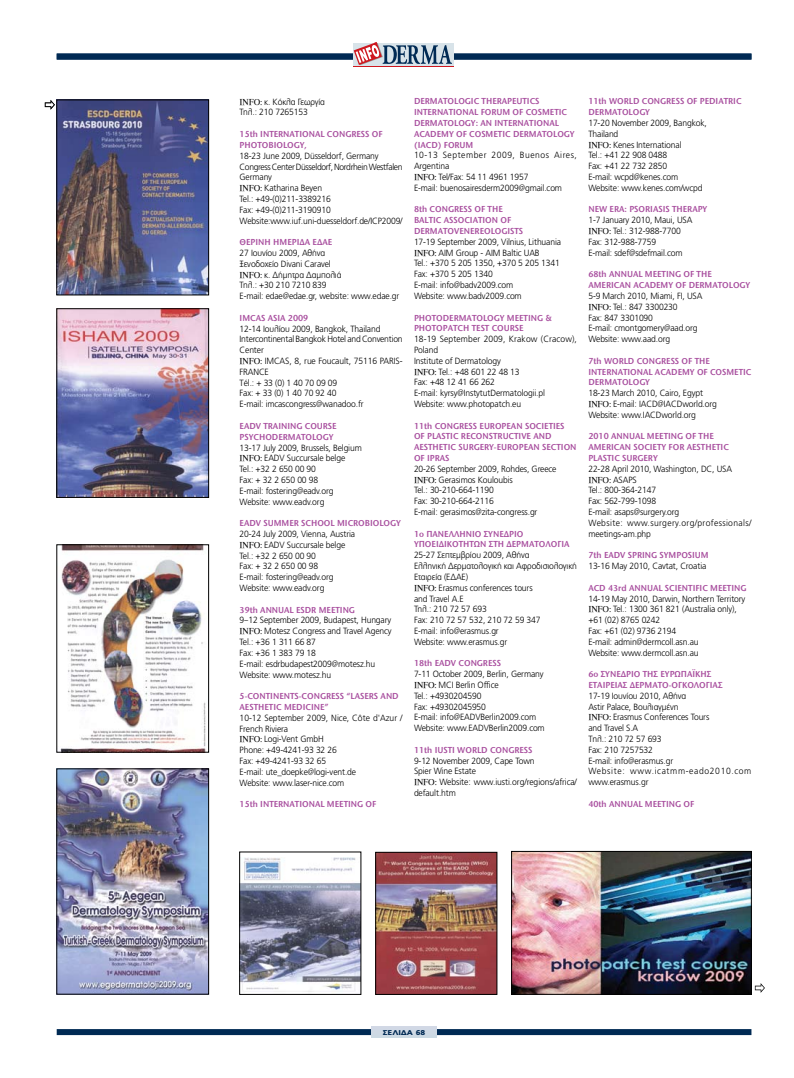
<style>
.page{position:relative;width:794px;height:1078px;background:#fff}
.page>*{position:absolute;margin:0;border:0;box-sizing:border-box;transform-origin:0 0}
.t1{font:300 9px/10.8px "PF Catalog";letter-spacing:-.015em;color:#000;scale:.95 1}
.t2{font:600 9px/10.8px "Stone Sans ITC Hel";color:#a74c9d;scale:.95 1}
.t3{font:9px "UB Times";color:#000;scale:.95 1}
.t4{font:900 7px "PF Catalog";letter-spacing:-.01em;color:#002a54;scale:1.15 1}
.s1{font-family:"UB Times";font-weight:400}
.s2{font-family:"PF Catalog";font-weight:300}
</style>
<div class="page">
<svg style="left:57px;top:1029px;width:694px;height:5px;background:#042d56"></svg>
<div style="left:371px;top:1026px;width:66px;height:11px;background:#cfd9e4"></div>
<div style="left:57px;top:54px;width:694px;height:6px;background:#002a54"></div>
<hr style="left:354px;top:65px;width:100px;height:1px;background:#002a54">
<div style="left:354px;top:43px;width:100px;height:22px;background:#d8e3e9"></div>
<hr style="left:354px;top:66px;width:100px;height:1px;background:#ce181f">
<svg style="left:354px;top:42px;width:98px;height:23px"></svg>
<svg style="left:755px;top:983px;width:10px;height:9px"></svg>
<svg style="left:45px;top:100px;width:10px;height:10px"></svg>
<img style="left:59px;top:102px;width:148px;height:191px">
<div style="left:57px;top:100px;width:152px;height:195px;border:1px solid #000"></div>
<img style="left:59px;top:310px;width:148px;height:185px">
<div style="left:57px;top:308px;width:152px;height:189px;border:1px solid #000"></div>
<img style="left:59px;top:770px;width:148px;height:222px">
<div style="left:57px;top:768px;width:152px;height:226px;border:1px solid #000"></div>
<img style="left:60px;top:546px;width:146px;height:204px">
<div style="left:57px;top:544px;width:152px;height:208px;border:1px solid #000"></div>
<img style="left:513px;top:853px;width:236px;height:139px">
<div style="left:511px;top:851px;width:240px;height:143px;border:1px solid #000"></div>
<img style="left:242px;top:857px;width:117px;height:135px">
<img style="left:377px;top:854px;width:118px;height:138px">
<div style="left:375px;top:852px;width:122px;height:142px;border:1px solid #000"></div>
<p class="t1" style="left:240px;top:96px;width:91px"><span class="s1">INFO:</span> κ. Κόκλα Γεωργία<br>Τηλ.: 210 7265153</p>
<p class="t2" style="left:240px;top:129px;width:152px">15th INTERNATIONAL CONGRESS OF<br>PHOTOBIOLOGY,</p>
<p class="t1" style="left:240px;top:150px;width:173px">18-23 June 2009, Düsseldorf, Germany<br>Congress Center Düsseldorf, Nordrhein Westfalen<br>Germany<br><span class="s1">INFO:</span> Katharina Beyen<br>Tel.: +49-(0)211-3389216<br>Fax: +49-(0)211-3190910<br>Website:www.iuf.uni-duesseldorf.de/ICP2009/</p>
<p class="t2" style="left:240px;top:237px;width:99px">ΘΕΡΙΝΗ ΗΜΕΡΙΔΑ ΕΔΑΕ</p>
<p class="t1" style="left:240px;top:247px;width:170px">27 Ιουνίου 2009, Αθήνα<br>Ξενοδοχείο Divani Caravel<br><span class="s1">INFO:</span> κ. Δήμητρα Δαμπολιά<br>Τηλ.: +30 210 7210 839<br>E-mail: edae@edae.gr, website: www.edae.gr</p>
<p class="t2" style="left:240px;top:312px;width:74px">IMCAS ASIA 2009</p>
<p class="t1" style="left:240px;top:323px;width:173px">12-14 Ιουλίου 2009, Bangkok, Thailand<br>Intercontinental Bangkok Hotel and Convention<br>Center<br><span class="s1">INFO:</span> IMCAS, 8, rue Foucault, 75116 PARIS-<br>FRANCE<br>Tél.: + 33 (0) 1 40 70 09 09<br>Fax: + 33 (0) 1 40 70 92 40<br>E-mail: imcascongress@wanadoo.fr</p>
<p class="t2" style="left:240px;top:420px;width:104px">EADV TRAINING COURSE<br>PSYCHODERMATOLOGY</p>
<p class="t1" style="left:240px;top:442px;width:130px">13-17 July 2009, Brussels, Belgium<br><span class="s1">INFO:</span> EADV Succursale belge<br>Tel.: +32 2 650 00 90<br>Fax: + 32 2 650 00 98<br>E-mail: fostering@eadv.org<br>Website: www.eadv.org</p>
<p class="t2" style="left:240px;top:518px;width:171px">EADV SUMMER SCHOOL MICROBIOLOGY</p>
<p class="t1" style="left:240px;top:528px;width:123px">20-24 July 2009, Vienna, Austria<br><span class="s1">INFO:</span> EADV Succursale belge<br>Tel.: +32 2 650 00 90<br>Fax: + 32 2 650 00 98<br>E-mail: fostering@eadv.org<br>Website: www.eadv.org</p>
<p class="t2" style="left:240px;top:604px;width:123px">39th ANNUAL ESDR MEETING</p>
<p class="t1" style="left:240px;top:615px;width:162px">9–12 September 2009, Budapest, Hungary<br><span class="s1">INFO:</span> Motesz Congress and Travel Agency<br>Tel.: +36 1 311 66 87<br>Fax: +36 1 383 79 18<br>E-mail: esdrbudapest2009@motesz.hu<br>Website: www.motesz.hu</p>
<p class="t2" style="left:240px;top:690px;width:169px">5-CONTINENTS-CONGRESS “LASERS AND<br>AESTHETIC MEDICINE”</p>
<p class="t1" style="left:240px;top:712px;width:173px">10-12 September 2009, Nice, Côte d'Azur /<br>French Riviera<br><span class="s1">INFO:</span> Logi-Vent GmbH<br>Phone: +49-4241-93 32 26<br>Fax: +49-4241-93 32 65<br>E-mail: ute_doepke@logi-vent.de<br>Website: www.laser-nice.com</p>
<p class="t2" style="left:240px;top:798px;width:145px">15th INTERNATIONAL MEETING OF</p>
<p class="t2" style="left:414px;top:96px;width:171px">DERMATOLOGIC THERAPEUTICS<br>INTERNATIONAL FORUM OF COSMETIC<br>DERMATOLOGY: AN INTERNATIONAL<br>ACADEMY OF COSMETIC DERMATOLOGY (IACD) FORUM</p>
<p class="t1" style="left:414px;top:150px;width:173px">10-13 September 2009, Buenos Aires,<br>Argentina<br><span class="s1">INFO:</span> Tel/Fax: 54 11 4961 1957<br>E-mail: buenosairesderm2009@gmail.com</p>
<p class="t2" style="left:414px;top:204px;width:116px">8th CONGRESS OF THE<br>BALTIC ASSOCIATION OF<br>DERMATOVENEREOLOGISTS</p>
<p class="t1" style="left:414px;top:236px;width:156px">17-19 September 2009, Vilnius, Lithuania<br><span class="s1">INFO:</span> AIM Group - AIM Baltic UAB<br>Tel.: +370 5 205 1350, +370 5 205 1341<br>Fax: +370 5 205 1340<br>E-mail: info@badv2009.com<br>Website: www.badv2009.com</p>
<p class="t2" style="left:414px;top:312px;width:147px">PHOTODERMATOLOGY MEETING &amp;<br>PHOTOPATCH TEST COURSE</p>
<p class="t1" style="left:414px;top:333px;width:173px">18-19 September 2009, Krakow (Cracow),<br>Poland<br>Institute of Dermatology<br><span class="s1">INFO:</span> Tel.: +48 601 22 48 13<br>Fax: +48 12 41 66 262<br>E-mail: kyrsy@InstytutDermatologii.pl<br>Website: www.photopatch.eu</p>
<p class="t2" style="left:414px;top:420px;width:173px">11th CONGRESS EUROPEAN SOCIETIES<br>OF PLASTIC RECONSTRUCTIVE AND<br>AESTHETIC SURGERY-EUROPEAN SECTION<br>OF IPRAS</p>
<p class="t1" style="left:414px;top:463px;width:151px">20-26 September 2009, Rohdes, Greece<br><span class="s1">INFO:</span> Gerasimos Kouloubis<br>Tel.: 30-210-664-1190<br>Fax: 30-210-664-2116<br>E-mail: gerasimos@zita-congress.gr</p>
<p class="t2" style="left:414px;top:528px;width:165px">1ο ΠΑΝΕΛΛΗΝΙΟ ΣΥΝΕΔΡΙΟ<br>ΥΠΟΕΙΔΙΚΟΤΗΤΩΝ ΣΤΗ ΔΕΡΜΑΤΟΛΟΓΙΑ</p>
<p class="t1" style="left:414px;top:549px;width:173px">25-27 Σεπτεμβρίου 2009, Αθήνα<br>Ελληνική Δερματολογική και Αφροδισιολογική<br>Εταιρεία (ΕΔΑΕ)<br><span class="s1">INFO:</span> Erasmus conferences tours<br>and Travel Α.Ε<br>Τηλ.: 210 72 57 693<br>Fax: 210 72 57 532, 210 72 59 347<br>E-mail: info@erasmus.gr<br>Website: www.erasmus.gr</p>
<p class="t2" style="left:414px;top:658px;width:93px">18th EADV CONGRESS</p>
<p class="t1" style="left:414px;top:668px;width:139px">7-11 October 2009, Berlin, Germany<br><span class="s1">INFO:</span> MCI Berlin Office<br>Tel.: +4930204590<br>Fax: +49302045950<br>E-mail: info@EADVBerlin2009.com<br>Website: www.EADVBerlin2009.com</p>
<p class="t2" style="left:414px;top:744px;width:126px">11th IUSTI WORLD CONGRESS</p>
<p class="t1" style="left:414px;top:755px;width:173px">9-12 November 2009, Cape Town<br>Spier Wine Estate<br><span class="s1">INFO:</span> Website: www.iusti.org/regions/africa/ default.htm</p>
<p class="t2" style="left:588px;top:96px;width:163px">11th WORLD CONGRESS OF PEDIATRIC<br>DERMATOLOGY</p>
<p class="t1" style="left:588px;top:117px;width:126px">17-20 November 2009, Bangkok,<br>Thailand<br><span class="s1">INFO:</span> Kenes International<br>Tel.: +41 22 908 0488<br>Fax: +41 22 732 2850<br>E-mail: wcpd@kenes.com<br>Website: www.kenes.com/wcpd</p>
<p class="t2" style="left:588px;top:204px;width:127px">NEW ERA: PSORIASIS THERAPY</p>
<p class="t1" style="left:588px;top:215px;width:111px">1-7 January 2010, Maui, USA<br><span class="s1">INFO:</span> Tel.: 312-988-7700<br>Fax: 312-988-7759<br>E-mail: sdef@sdefmail.com</p>
<p class="t2" style="left:588px;top:269px;width:172px">68th ANNUAL MEETING OF THE<br>AMERICAN ACADEMY OF DERMATOLOGY</p>
<p class="t1" style="left:588px;top:290px;width:122px">5-9 March 2010, Miami, FI, USA<br><span class="s1">INFO:</span> Tel.: 847 3300230<br>Fax: 847 3301090<br>E-mail: cmontgomery@aad.org<br>Website: www.aad.org</p>
<p class="t2" style="left:588px;top:355px;width:173px">7th WORLD CONGRESS OF THE<br>INTERNATIONAL ACADEMY OF COSMETIC<br>DERMATOLOGY</p>
<p class="t1" style="left:588px;top:387px;width:137px">18-23 March 2010, Cairo, Egypt<br><span class="s1">INFO:</span> E-mail: IACD@IACDworld.org<br>Website: www.IACDworld.org</p>
<p class="t2" style="left:588px;top:431px;width:149px">2010 ANNUAL MEETING OF THE<br>AMERICAN SOCIETY FOR AESTHETIC<br>PLASTIC SURGERY</p>
<p class="t1" style="left:588px;top:463px;width:153px">22-28 April 2010, Washington, DC, USA</p>
<p class="t3" style="left:588px;top:475px;width:52px">INFO: <span class="s2">ASAPS</span></p>
<p class="t1" style="left:588px;top:485px;width:173px">Tel.: 800-364-2147<br>Fax: 562-799-1098<br>E-mail: asaps@surgery.org<br>Website: www.surgery.org/professionals/ meetings-am.php</p>
<p class="t2" style="left:588px;top:550px;width:128px">7th EADV SPRING SYMPOSIUM</p>
<p class="t1" style="left:588px;top:560px;width:126px">13-16 May 2010, Cavtat, Croatia</p>
<p class="t2" style="left:588px;top:582px;width:168px">ACD 43rd ANNUAL SCIENTIFIC MEETING</p>
<p class="t1" style="left:588px;top:593px;width:167px">14-19 May 2010, Darwin, Northern Territory<br><span class="s1">INFO:</span> Tel.: 1300 361 821 (Australia only), +61 (02) 8765 0242<br>Fax: +61 (02) 9736 2194<br>E-mail: admin@dermcoll.asn.au<br>Website: www.dermcoll.asn.au</p>
<p class="t2" style="left:588px;top:668px;width:143px">6ο ΣΥΝΕΔΡΙΟ ΤΗΣ ΕΥΡΩΠΑΪΚΗΣ<br>ΕΤΑΙΡΕΙΑΣ ΔΕΡΜΑΤΟ-ΟΓΚΟΛΟΓΙΑΣ</p>
<p class="t1" style="left:588px;top:690px;width:173px">17-19 Ιουνίου 2010, Αθήνα<br>Astir Palace, Βουλιαγμένη<br><span class="s1">INFO:</span> Erasmus Conferences Tours<br>and Travel S.A<br>Tηλ.: 210 72 57 693<br>Fax: 210 7257532<br>E-mail: info@erasmus.gr<br>Website: www.icatmm-eado2010.com www.erasmus.gr</p>
<p class="t2" style="left:588px;top:798px;width:113px">40th ANNUAL MEETING OF</p>
<p class="t4" style="left:383px;top:1027px;width:38px">ΣΕΛΙΔΑ 68</p>
</div>
